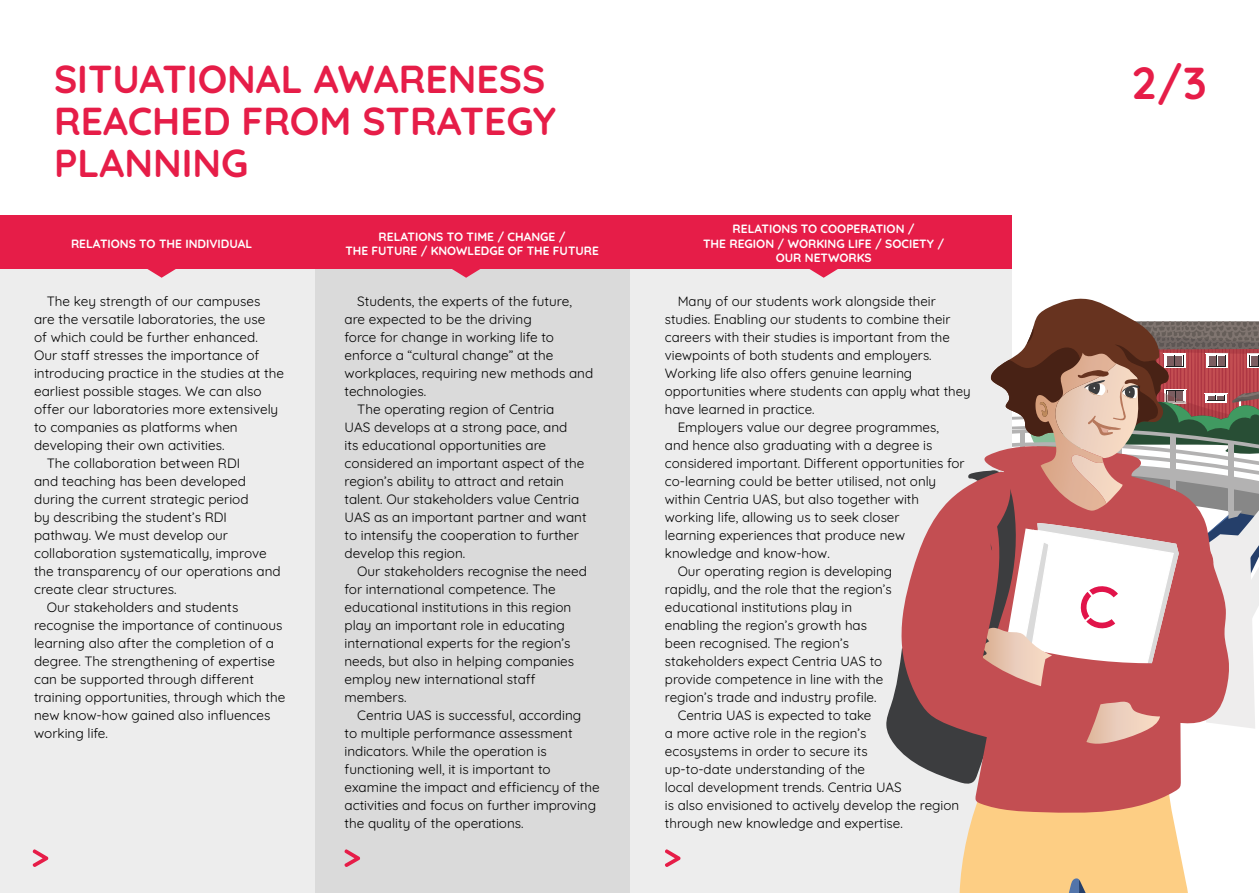
<style>
.page{position:relative;width:1259px;height:893px;background:#fff}
.page>*{position:absolute;margin:0;border:0;box-sizing:border-box;transform-origin:0 0}
.Otsikko_1{font:700 45px "Quicksand";color:#e61d48}
.Otsikko_1-2{font:700 39px/42px "Quicksand";color:#e61d48}
.Leipäteksti_sis{font:13.5px/18px "Quicksand";color:#000}
.Otsikko_1-3{font:700 12px/14.4px "Quicksand";color:#fff;text-align:center}
</style>
<div class="page">
<svg style="left:1011px;top:243px;width:1px;height:38px"></svg>
<div style="left:0;top:269px;width:1011px;height:624px;background:#ededed"></div>
<div style="left:315px;top:269px;width:314px;height:624px;background:#dadada"></div>
<svg style="left:147px;top:269px;width:29px;height:9px"></svg>
<svg style="left:452px;top:269px;width:28px;height:9px"></svg>
<svg style="left:809px;top:269px;width:29px;height:9px"></svg>
<svg style="left:33px;top:849px;width:15px;height:18px"></svg>
<svg style="left:344px;top:849px;width:16px;height:18px"></svg>
<svg style="left:665px;top:849px;width:15px;height:18px"></svg>
<svg style="left:886px;top:297px;width:373px;height:596px"></svg>
<div style="left:0;top:215px;width:1011px;height:54px;background:#e61d48"></div>
<p class="Otsikko_1-2" style="left:54px;top:55px;width:503px">SITUATIONAL AWARENESS<br>REACHED FROM STRATEGY<br>PLANNING</p>
<p class="Otsikko_1-3" style="left:71px;top:235px;width:183px">RELATIONS TO THE INDIVIDUAL</p>
<p class="Otsikko_1-3" style="left:345px;top:228px;width:255px">RELATIONS TO TIME / CHANGE /<br>THE FUTURE / KNOWLEDGE OF THE FUTURE</p>
<p class="Leipäteksti_sis" style="left:34px;top:291px;width:251px;text-indent:13px">The key strength of our campuses are the versatile laboratories, the use<br>of which could be further enhanced.<br>Our staff stresses the importance of introducing practice in the studies at the earliest possible stages. We can also offer our laboratories more extensively to companies as platforms when developing their own activities.</p>
<p class="Leipäteksti_sis" style="left:34px;top:453px;width:248px;text-indent:13px">The collaboration between RDI<br>and teaching has been developed during the current strategic period<br>by describing the student’s RDI pathway. We must develop our collaboration systematically, improve the transparency of our operations and create clear structures.</p>
<p class="Leipäteksti_sis" style="left:34px;top:597px;width:253px;text-indent:13px">Our stakeholders and students recognise the importance of continuous learning also after the completion of a degree. The strengthening of expertise can be supported through different training opportunities, through which the new know-how gained also influences working life.</p>
<p class="Leipäteksti_sis" style="left:344px;top:291px;width:250px;text-indent:13px">Students, the experts of the future, are expected to be the driving<br>force for change in working life to enforce a “cultural change” at the workplaces, requiring new methods and technologies.</p>
<p class="Leipäteksti_sis" style="left:344px;top:399px;width:243px;text-indent:13px">The operating region of Centria<br>UAS develops at a strong pace, and<br>its educational opportunities are considered an important aspect of the region’s ability to attract and retain talent. Our stakeholders value Centria UAS as an important partner and want to intensify the cooperation to further develop this region.</p>
<p class="Leipäteksti_sis" style="left:344px;top:561px;width:244px;text-indent:13px">Our stakeholders recognise the need for international competence. The educational institutions in this region play an important role in educating international experts for the region’s needs, but also in helping companies employ new international staff members.</p>
<p class="Leipäteksti_sis" style="left:344px;top:705px;width:257px;text-indent:13px">Centria UAS is successful, according<br>to multiple performance assessment indicators. While the operation is functioning well, it is important to examine the impact and efficiency of the activities and focus on further improving the quality of the operations.</p>
<p class="Otsikko_1-3" style="left:703px;top:221px;width:242px">RELATIONS TO COOPERATION /<br>THE REGION / WORKING LIFE / SOCIETY /<br>OUR NETWORKS</p>
<p class="Leipäteksti_sis" style="left:665px;top:291px;width:307px;text-indent:13px">Many of our students work alongside their studies. Enabling our students to combine their careers with their studies is important from the viewpoints of both students and employers.<br>Working life also offers genuine learning opportunities where students can apply what they have learned in practice.</p>
<p class="Leipäteksti_sis" style="left:665px;top:417px;width:301px;text-indent:13px">Employers value our degree programmes, and hence also graduating with a degree is considered important. Different opportunities for co-learning could be better utilised, not only within Centria UAS, but also together with working life, allowing us to seek closer<br>learning experiences that produce new knowledge and know-how.</p>
<p class="Leipäteksti_sis" style="left:665px;top:561px;width:229px;text-indent:13px">Our operating region is developing rapidly, and the role that the region’s educational institutions play in enabling the region’s growth has been recognised. The region’s stakeholders expect Centria UAS to provide competence in line with the region’s trade and industry profile.</p>
<p class="Leipäteksti_sis" style="left:665px;top:705px;width:296px;text-indent:13px">Centria UAS is expected to take<br>a more active role in the region’s<br>ecosystems in order to secure its<br>up-to-date understanding of the<br>local development trends. Centria UAS<br>is also envisioned to actively develop the region through new knowledge and expertise.</p>
<p class="Otsikko_1" style="left:1131px;top:46px;width:77px">2/3</p>
</div>
